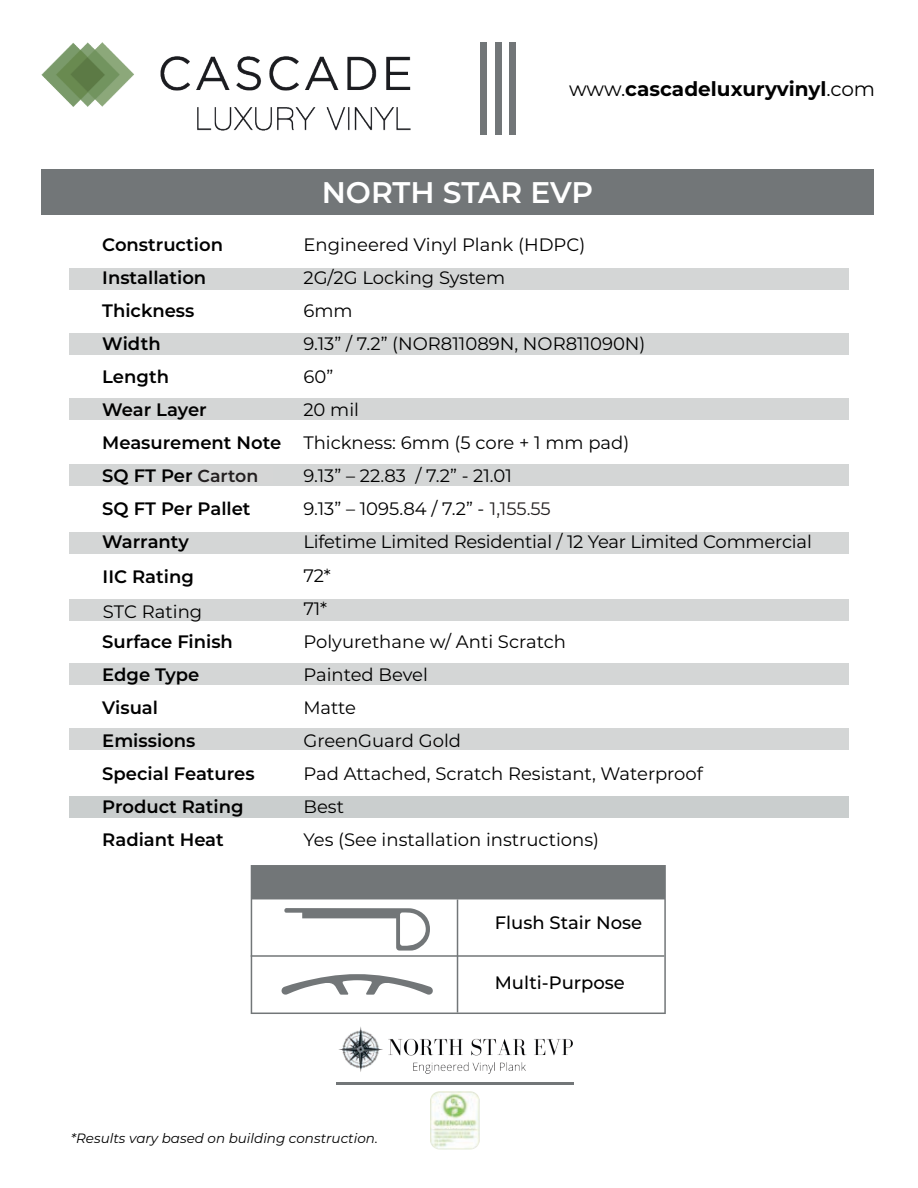
<style>
.page{position:relative;width:918px;height:1188px;background:#fff}
.page>*{position:absolute;margin:0;border:0;box-sizing:border-box;transform-origin:0 0}
.t1{font:600 29.85px "Montserrat";letter-spacing:-.01em;color:#fff}
.t2{font:700 19.95px "Montserrat";color:#000}
.t3{font:18px/33px "Montserrat";color:#000}
.t4{font:600 18px/33px "Montserrat";color:#000}
.t5{font:500 18px "Montserrat";color:#000}
.t6{font:18px "Montserrat";color:#231f20}
.t7{font:600 17.4px "Montserrat";color:#231f20}
.t8{font:italic 13.5px "Montserrat";color:#000}
.s1{font-weight:400}
</style>
<div class="page">
<div style="left:69px;top:796px;width:780px;height:22px;background:#cacece"></div>
<svg style="left:251px;top:865px;width:415px;height:149px"></svg>
<div style="left:481px;top:43px;width:6px;height:92px;background:#727678"></div>
<div style="left:495px;top:43px;width:7px;height:92px;background:#727678"></div>
<div style="left:509px;top:43px;width:6px;height:92px;background:#727678"></div>
<img style="left:42px;top:43px;width:368px;height:87px">
<hr style="left:337px;top:1082px;width:237px;height:3px;background:#727678">
<div style="left:41px;top:170px;width:833px;height:45px;background:#727678"></div>
<div style="left:69px;top:268px;width:780px;height:22px;background:#d4d6d6"></div>
<div style="left:69px;top:333px;width:780px;height:22px;background:#d4d6d6"></div>
<div style="left:69px;top:399px;width:780px;height:21px;background:#d4d6d6"></div>
<div style="left:69px;top:465px;width:780px;height:21px;background:#d4d6d6"></div>
<div style="left:69px;top:532px;width:780px;height:22px;background:#d4d6d6"></div>
<div style="left:69px;top:599px;width:780px;height:21px;background:#d4d6d6"></div>
<div style="left:69px;top:663px;width:780px;height:22px;background:#d4d6d6"></div>
<div style="left:69px;top:729px;width:780px;height:21px;background:#d4d6d6"></div>
<img style="left:338px;top:1027px;width:234px;height:46px">
<img style="left:430px;top:1091px;width:50px;height:59px">
<hr style="left:251px;top:955px;width:413px;height:2px;background:#727678">
<hr style="left:457px;top:899px;width:1px;height:114px;background:#727678">
<svg style="left:284px;top:908px;width:146px;height:43px"></svg>
<svg style="left:281px;top:974px;width:153px;height:21px"></svg>
<p class="t2" style="left:569px;top:75px;width:308px"><span class="s1">www.</span>cascadeluxuryvinyl<span class="s1">.com</span></p>
<p class="t4" style="left:102px;top:227px;width:181px">Construction<br>Installation<br>Thickness<br>Width<br>Length<br>Wear Layer<br>Measurement Note<br>SQ FT Per Cartoon<br>SQ FT Per Pallet<br>Warranty</p>
<p class="t7" style="left:197px;top:463px;width:62px">Carton</p>
<h1 class="t1" style="left:322px;top:171px;width:273px">NORTH STAR EVP</h1>
<p class="t3" style="left:303px;top:227px;width:510px">Engineered Vinyl Plank (HDPC)<br>2G/2G Locking System<br>6mm<br>9.13” / 7.2” (NOR811089N, NOR811090N)<br>60”<br>20 mil<br>Thickness: 6mm (5 core + 1 mm pad)<br>9.13” – 22.83 / 7.2” - 21.01<br>9.13” – 1095.84 / 7.2” - 09 84<br>Lifetime Limited Residential / 12 Year Limited Commercial</p>
<p class="t6" style="left:490px;top:496px;width:62px">1,155.55</p>
<p class="t6" style="left:517px;top:496px;width:16px">5.</p>
<p class="t4" style="left:103px;top:560px;width:93px">IIC Rating</p>
<p class="t3" style="left:303px;top:559px;width:29px">72*</p>
<p class="t3" style="left:103px;top:594px;width:101px">STC Rating</p>
<p class="t3" style="left:303px;top:592px;width:25px">71*</p>
<p class="t4" style="left:102px;top:625px;width:154px">Surface Finish<br>Edge Type<br>Visual<br>Emissions<br>Special Features<br>Product Rating<br>Radiant Heat</p>
<p class="t3" style="left:303px;top:625px;width:402px">Polyurethane w/ Anti Scratch<br>Painted Bevel<br>Matte<br>GreenGuard Gold<br>Pad Attached, Scratch Resistant, Waterproof<br>Best<br>Yes (See installation instructions)</p>
<p class="t5" style="left:495px;top:910px;width:149px">Flush Stair Nose</p>
<p class="t5" style="left:495px;top:970px;width:132px">Multi-Purpose</p>
<p class="t8" style="left:71px;top:1129px;width:308px">*Results vary based on building construction.</p>
</div>
